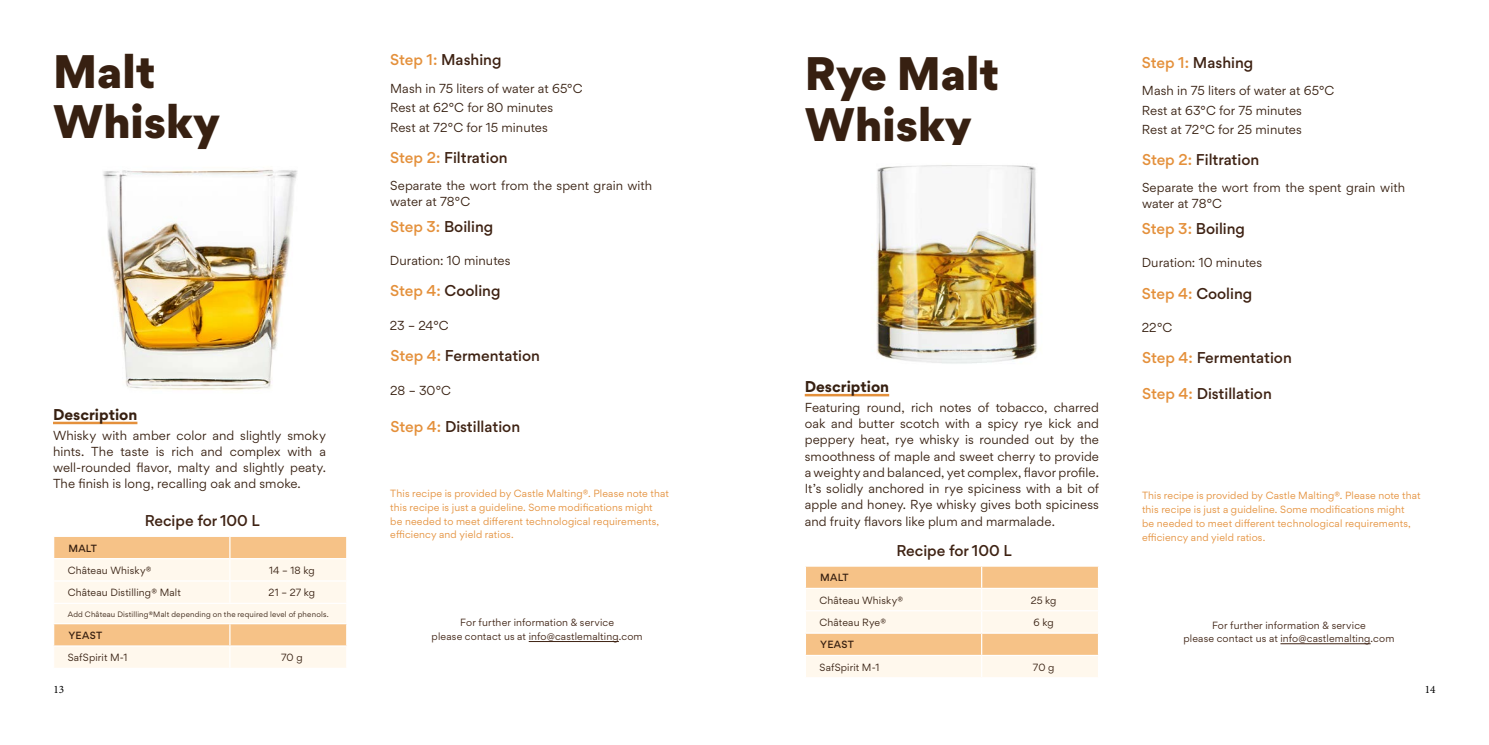
<style>
.page{position:relative;width:1489px;height:745px;background:#fff}
.page>*{position:absolute;margin:0;border:0;box-sizing:border-box;transform-origin:0 0}
.t1{font:900 45px/50px "Gordita";color:#372011}
.t2{font:500 15px "Gordita";color:#3e2213}
.t3{font:700 15px "Gordita";color:#372011}
.t4{font:12.5px/16.2px "Gordita";letter-spacing:.005em;color:#372011}
.t5{font:11.25px "Minion Pro";color:#000}
.t6{font:10px/13.8px "Gordita";letter-spacing:.015em;color:#e4903b}
.t7{font:10px/13.5px "Gordita";letter-spacing:.015em;color:#3e2213;text-align:center}
.t8{font:10px "Gordita";letter-spacing:.015em;color:#372011}
.t9{font:500 10px "Gordita";letter-spacing:.025em;color:#372011}
.t10{font:7.5px "Gordita";letter-spacing:.025em;color:#372011}
.s1{color:#e4903b}
</style>
<div class="page">
<hr style="left:53px;top:421px;width:84px;height:3px;background:#e4903b">
<hr style="left:804px;top:393px;width:85px;height:3px;background:#e4903b">
<svg style="left:53px;top:536px;width:294px;height:132px;background:#fce7cd"></svg>
<hr style="left:230px;top:602px;width:117px;height:1px;background:#fff">
<hr style="left:53px;top:622px;width:177px;height:2px;background:#fff">
<hr style="left:230px;top:622px;width:117px;height:2px;background:#fff">
<svg style="left:805px;top:566px;width:293px;height:111px;background:#fbe3c6"></svg>
<hr style="left:1097px;top:655px;width:2px;height:21px;background:#fff">
<hr style="left:981px;top:609px;width:118px;height:2px;background:#fff">
<hr style="left:804px;top:632px;width:177px;height:1px;background:#fff">
<hr style="left:981px;top:632px;width:118px;height:1px;background:#fff">
<hr style="left:528px;top:641px;width:91px;height:1px;background:#3e2213">
<hr style="left:1280px;top:643px;width:90px;height:1px;background:#3e2213">
<img style="left:103px;top:169px;width:195px;height:221px">
<img style="left:876px;top:165px;width:162px;height:199px">
<h1 class="t1" style="left:53px;top:45px;width:168px">Malt<br>Whisky</h1>
<h1 class="t1" style="left:805px;top:47px;width:196px;line-height:51.2px">Rye Malt<br>Whisky</h1>
<p class="t2" style="left:390px;top:50px;width:113px"><span class="s1">Step 1:</span> Mashing</p>
<p class="t2" style="left:1141px;top:52px;width:113px"><span class="s1">Step 1:</span> Mashing</p>
<p class="t4" style="left:390px;top:78px;width:194px;line-height:19.8px">Mash in 75 liters of water at 65°C<br>Rest at 62°C for 80 minutes<br>Rest at 72°C for 15 minutes</p>
<p class="t4" style="left:1141px;top:80px;width:194px;line-height:19.8px">Mash in 75 liters of water at 65°C<br>Rest at 63°C for 75 minutes<br>Rest at 72°C for 25 minutes</p>
<p class="t2" style="left:390px;top:147px;width:119px"><span class="s1">Step 2:</span> Filtration</p>
<p class="t2" style="left:1141px;top:149px;width:119px"><span class="s1">Step 2:</span> Filtration</p>
<p class="t4" style="left:390px;top:177px;width:263px">Separate the wort from the spent grain with water at 78°C</p>
<p class="t4" style="left:1141px;top:179px;width:264px">Separate the wort from the spent grain with water at 78°C</p>
<p class="t2" style="left:390px;top:216px;width:105px"><span class="s1">Step 3:</span> Boiling</p>
<p class="t2" style="left:1141px;top:218px;width:105px"><span class="s1">Step 3:</span> Boiling</p>
<p class="t4" style="left:390px;top:252px;width:122px">Duration: 10 minutes</p>
<p class="t4" style="left:1141px;top:254px;width:122px">Duration: 10 minutes</p>
<p class="t2" style="left:390px;top:280px;width:112px"><span class="s1">Step 4:</span> Cooling</p>
<p class="t2" style="left:1141px;top:282px;width:112px"><span class="s1">Step 4:</span> Cooling</p>
<p class="t4" style="left:390px;top:317px;width:60px">23 – 24°C</p>
<p class="t4" style="left:1141px;top:319px;width:32px">22°C</p>
<p class="t3" style="left:53px;top:403px;width:86px">Description</p>
<p class="t4" style="left:53px;top:426px;width:274px;text-align:justify">Whisky with amber color and slightly smoky hints. The taste is rich and complex with a well-rounded flavor, malty and slightly peaty.<br>The finish is long, recalling oak and smoke.</p>
<p class="t2" style="left:145px;top:510px;width:116px">Recipe for 100 L</p>
<p class="t9" style="left:68px;top:540px;width:30px">MALT</p>
<p class="t8" style="left:68px;top:563px;width:85px">Château Whisky®</p>
<p class="t8" style="left:269px;top:563px;width:47px">14 – 18 kg</p>
<p class="t8" style="left:68px;top:585px;width:115px">Château Distilling® Malt</p>
<p class="t8" style="left:269px;top:585px;width:48px">21 – 27 kg</p>
<p class="t10" style="left:68px;top:608px;width:262px">Add Château Distilling®Malt depending on the required level of phenols.</p>
<p class="t9" style="left:68px;top:628px;width:35px">YEAST</p>
<p class="t8" style="left:68px;top:650px;width:61px">SafSpirit M-1</p>
<p class="t8" style="left:281px;top:650px;width:23px">70 g</p>
<p class="t2" style="left:390px;top:345px;width:151px"><span class="s1">Step 4:</span> Fermentation</p>
<p class="t2" style="left:1142px;top:347px;width:151px"><span class="s1">Step 4:</span> Fermentation</p>
<p class="t3" style="left:804px;top:375px;width:86px">Description</p>
<p class="t4" style="left:804px;top:399px;width:296px;text-align:justify">Featuring round, rich notes of tobacco, charred oak and butter scotch with a spicy rye kick and peppery heat, rye whisky is rounded out by the smoothness of maple and sweet cherry to provide a weighty and balanced, yet complex, flavor profile.<br>It’s solidly anchored in rye spiciness with a bit of apple and honey. Rye whisky gives both spiciness and fruity flavors like plum and marmalade.</p>
<p class="t4" style="left:390px;top:381px;width:62px">28 – 30°C</p>
<p class="t2" style="left:1142px;top:383px;width:131px"><span class="s1">Step 4:</span> Distillation</p>
<p class="t2" style="left:390px;top:416px;width:131px"><span class="s1">Step 4:</span> Distillation</p>
<p class="t6" style="left:390px;top:486px;width:280px">This recipe is provided by Castle Malting®. Please note that this recipe is just a guideline. Some modifications might<br>be needed to meet different technological requirements, efficiency and yield ratios.</p>
<p class="t6" style="left:1141px;top:488px;width:280px">This recipe is provided by Castle Malting®. Please note that this recipe is just a guideline. Some modifications might<br>be needed to meet different technological requirements, efficiency and yield ratios.</p>
<p class="t2" style="left:896px;top:540px;width:116px">Recipe for 100 L</p>
<p class="t9" style="left:820px;top:570px;width:30px">MALT</p>
<p class="t8" style="left:819px;top:592px;width:85px">Château Whisky®</p>
<p class="t8" style="left:1030px;top:592px;width:27px">25 kg</p>
<p class="t8" style="left:819px;top:615px;width:68px">Château Rye®</p>
<p class="t8" style="left:1033px;top:615px;width:22px">6 kg</p>
<p class="t9" style="left:820px;top:637px;width:35px">YEAST</p>
<p class="t8" style="left:819px;top:659px;width:61px">SafSpirit M-1</p>
<p class="t8" style="left:1032px;top:659px;width:23px">70 g</p>
<p class="t7" style="left:431px;top:615px;width:212px">For further information &amp; service<br>please contact us at info@castlemalting.com</p>
<p class="t7" style="left:1183px;top:617px;width:212px">For further information &amp; service<br>please contact us at info@castlemalting.com</p>
<p class="t5" style="left:54px;top:681px;width:12px">13</p>
<p class="t5" style="left:1424px;top:681px;width:12px">14</p>
</div>
